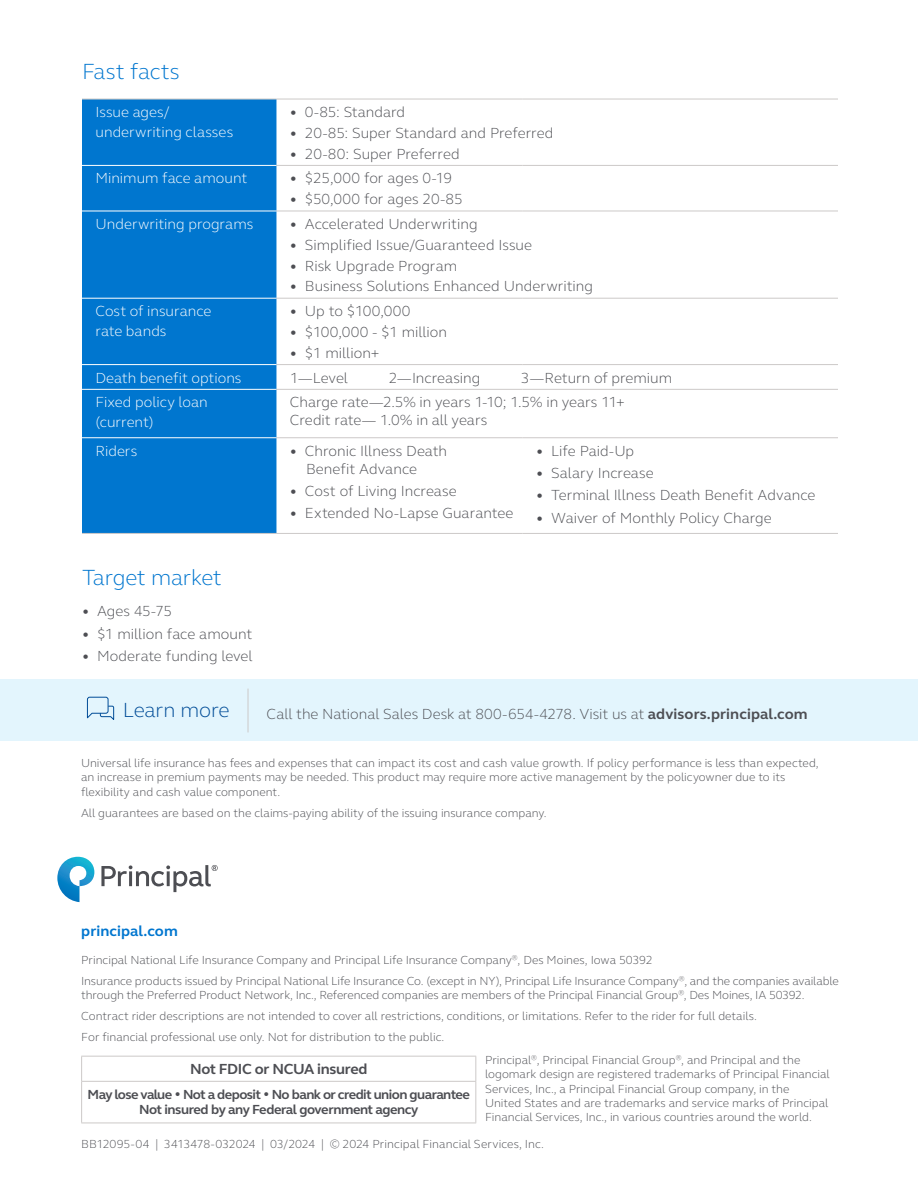
<style>
.page{position:relative;width:918px;height:1188px;background:#fff}
.page>*{position:absolute;margin:0;border:0;box-sizing:border-box;transform-origin:0 0}
.t1{font:300 22.5px "FS Elliot Pro";letter-spacing:-.005em;color:#0076cf}
.t2{font:300 21px "FS Elliot Pro";letter-spacing:-.005em;color:#004c97}
.t3{font:300 15px/18px "FS Elliot Pro";color:#4d4e53}
.t4{font:300 15px/19.5px "FS Elliot Pro";color:#fff}
.t5{font:700 15px "FS Elliot Pro";letter-spacing:-.02em;color:#4d4e53}
.t6{font:700 15px "FS Elliot Pro";letter-spacing:.005em;color:#0076cf}
.t7{font:700 13.5px/15px "FS Elliot Pro";letter-spacing:-.04em;color:#4d4e53;text-align:center}
.t8{font:300 12px/14.2px "FS Elliot Pro";letter-spacing:-.005em;color:#4d4e53}
.s1{font-weight:700}
</style>
<div class="page">
<div style="left:82px;top:100px;width:194px;height:433px;background:#0076cf"></div>
<hr style="left:82px;top:165px;width:194px;height:1px;background:#fff">
<hr style="left:82px;top:211px;width:194px;height:1px;background:#fff">
<hr style="left:82px;top:298px;width:194px;height:1px;background:#fff">
<hr style="left:82px;top:364px;width:194px;height:1px;background:#fff">
<hr style="left:82px;top:389px;width:194px;height:1px;background:#fff">
<hr style="left:82px;top:437px;width:194px;height:1px;background:#fff">
<hr style="left:276px;top:99px;width:247px;height:1px;background:#ccc9c8">
<hr style="left:523px;top:99px;width:315px;height:1px;background:#ccc9c8">
<hr style="left:276px;top:165px;width:247px;height:1px;background:#ccc9c8">
<hr style="left:523px;top:165px;width:315px;height:1px;background:#ccc9c8">
<hr style="left:276px;top:211px;width:247px;height:1px;background:#ccc9c8">
<hr style="left:523px;top:211px;width:315px;height:1px;background:#ccc9c8">
<hr style="left:276px;top:298px;width:247px;height:1px;background:#ccc9c8">
<hr style="left:523px;top:298px;width:315px;height:1px;background:#ccc9c8">
<hr style="left:276px;top:364px;width:247px;height:1px;background:#ccc9c8">
<hr style="left:523px;top:364px;width:315px;height:1px;background:#ccc9c8">
<hr style="left:276px;top:389px;width:247px;height:1px;background:#ccc9c8">
<hr style="left:523px;top:389px;width:315px;height:1px;background:#ccc9c8">
<hr style="left:276px;top:437px;width:247px;height:1px;background:#ccc9c8">
<hr style="left:523px;top:437px;width:315px;height:1px;background:#ccc9c8">
<hr style="left:276px;top:533px;width:247px;height:1px;background:#ccc9c8">
<hr style="left:523px;top:533px;width:315px;height:1px;background:#ccc9c8">
<hr style="left:82px;top:99px;width:194px;height:1px;background:#ccc9c8">
<hr style="left:82px;top:533px;width:194px;height:1px;background:#ccc9c8">
<svg style="left:57px;top:857px;width:37px;height:45px"></svg>
<svg style="left:101px;top:865px;width:117px;height:27px"></svg>
<hr style="left:81px;top:1056px;width:395px;height:1px;background:#ccc9c8">
<svg style="left:81px;top:1057px;width:1px;height:24px"></svg>
<svg style="left:475px;top:1057px;width:1px;height:24px"></svg>
<hr style="left:81px;top:1081px;width:395px;height:1px;background:#ccc9c8">
<hr style="left:81px;top:1082px;width:1px;height:41px;background:#ccc9c8">
<hr style="left:475px;top:1082px;width:1px;height:41px;background:#ccc9c8">
<hr style="left:81px;top:1123px;width:395px;height:1px;background:#ccc9c8">
<div style="left:0;top:679px;width:918px;height:62px;background:#e3f5fd"></div>
<hr style="left:248px;top:689px;width:1px;height:43px;background:#ccc9c8">
<svg style="left:87px;top:696px;width:28px;height:24px"></svg>
<h1 class="t1" style="left:82px;top:56px;width:99px">Fast facts</h1>
<p class="t4" style="left:96px;top:102px;width:139px">Issue ages/ underwriting classes</p>
<p class="t3" style="left:290px;top:102px;width:117px"><span class="s1">•</span> 0-85: Standard</p>
<p class="t3" style="left:290px;top:123px;width:265px"><span class="s1">•</span> 20-85: Super Standard and Preferred</p>
<p class="t3" style="left:290px;top:144px;width:171px"><span class="s1">•</span> 20-80: Super Preferred</p>
<p class="t4" style="left:96px;top:168px;width:153px">Minimum face amount</p>
<p class="t3" style="left:290px;top:169px;width:164px"><span class="s1">•</span> $25,000 for ages 0-19</p>
<p class="t3" style="left:290px;top:190px;width:174px"><span class="s1">•</span> $50,000 for ages 20-85</p>
<p class="t4" style="left:96px;top:214px;width:159px">Underwriting programs</p>
<p class="t3" style="left:290px;top:214px;width:189px"><span class="s1">•</span> Accelerated Underwriting</p>
<p class="t3" style="left:290px;top:235px;width:244px"><span class="s1">•</span> Simplified Issue/Guaranteed Issue</p>
<p class="t3" style="left:290px;top:256px;width:169px"><span class="s1">•</span> Risk Upgrade Program</p>
<p class="t3" style="left:290px;top:277px;width:305px"><span class="s1">•</span> Business Solutions Enhanced Underwriting</p>
<p class="t4" style="left:96px;top:301px;width:117px">Cost of insurance rate bands</p>
<p class="t3" style="left:290px;top:302px;width:122px"><span class="s1">•</span> Up to $100,000</p>
<p class="t3" style="left:290px;top:322px;width:159px"><span class="s1">•</span> $100,000 - $1 million</p>
<p class="t3" style="left:290px;top:343px;width:91px"><span class="s1">•</span> $1 million+</p>
<p class="t4" style="left:96px;top:367px;width:148px">Death benefit options</p>
<p class="t3" style="left:290px;top:368px;width:60px">1—Level</p>
<p class="t3" style="left:389px;top:368px;width:93px">2—Increasing</p>
<p class="t3" style="left:521px;top:368px;width:153px">3—Return of premium</p>
<p class="t4" style="left:96px;top:392px;width:114px">Fixed policy loan (current)</p>
<p class="t3" style="left:290px;top:393px;width:336px">Charge rate—2.5% in years 1-10; 1.5% in years 11+<br>Credit rate— 1.0% in all years</p>
<p class="t4" style="left:96px;top:440px;width:43px">Riders</p>
<p class="t3" style="left:306px;top:441px;width:142px;text-indent:-16px"><span class="s1">•</span> Chronic Illness Death<br>Benefit Advance</p>
<p class="t3" style="left:290px;top:482px;width:168px"><span class="s1">•</span> Cost of Living Increase</p>
<p class="t3" style="left:290px;top:504px;width:225px"><span class="s1">•</span> Extended No-Lapse Guarantee</p>
<p class="t3" style="left:536px;top:441px;width:100px"><span class="s1">•</span> Life Paid-Up</p>
<p class="t3" style="left:536px;top:464px;width:119px"><span class="s1">•</span> Salary Increase</p>
<p class="t3" style="left:536px;top:486px;width:281px"><span class="s1">•</span> Terminal Illness Death Benefit Advance</p>
<p class="t3" style="left:536px;top:508px;width:237px"><span class="s1">•</span> Waiver of Monthly Policy Charge</p>
<h1 class="t1" style="left:82px;top:562px;width:141px">Target market</h1>
<p class="t3" style="left:82px;top:602px;width:92px"><span class="s1">•</span> Ages 45-75</p>
<p class="t3" style="left:82px;top:624px;width:172px"><span class="s1">•</span> $1 million face amount</p>
<p class="t3" style="left:82px;top:647px;width:172px"><span class="s1">•</span> Moderate funding level</p>
<h2 class="t2" style="left:123px;top:696px;width:108px">Learn more</h2>
<p class="t3" style="left:267px;top:704px;width:543px">Call the National Sales Desk at 800-654-4278. Visit us at <span class="s1">advisors.principal.com</span></p>
<p class="t8" style="left:81px;top:756px;width:739px">Universal life insurance has fees and expenses that can impact its cost and cash value growth. If policy performance is less than expected, an increase in premium payments may be needed. This product may require more active management by the policyowner due to its flexibility and cash value component.</p>
<p class="t8" style="left:81px;top:805px;width:467px">All guarantees are based on the claims-paying ability of the issuing insurance company.</p>
<p class="t6" style="left:81px;top:921px;width:98px">principal.com</p>
<p class="t8" style="left:81px;top:949px;width:759px;line-height:21px">Principal National Life Insurance Company and Principal Life Insurance Company<sup>®</sup>, Des Moines, Iowa 50392<br>Insurance products issued by Principal National Life Insurance Co. (except in NY), Principal Life Insurance Company<sup>®</sup>, and the companies available</p>
<p class="t8" style="left:81px;top:984px;width:725px;line-height:21px">through the Preferred Product Network, Inc., Referenced companies are members of the Principal Financial Group<sup>®</sup>, Des Moines, IA 50392.<br>Contract rider descriptions are not intended to cover all restrictions, conditions, or limitations. Refer to the rider for full details.<br>For financial professional use only. Not for distribution to the public.</p>
<p class="t8" style="left:485px;top:1052px;width:346px">Principal<sup>®</sup>, Principal Financial Group<sup>®</sup>, and Principal and the logomark design are registered trademarks of Principal Financial Services, Inc., a Principal Financial Group company, in the<br>United States and are trademarks and service marks of Principal Financial Services, Inc., in various countries around the world.</p>
<p class="t8" style="left:81px;top:1136px;width:464px">BB12095-04 | 3413478-032024 | 03/2024 | © 2024 Principal Financial Services, Inc.</p>
<p class="t5" style="left:190px;top:1059px;width:179px">Not FDIC or NCUA insured</p>
<p class="t7" style="left:88px;top:1087px;width:384px">May lose value • Not a deposit • No bank or credit union guarantee<br>Not insured by any Federal government agency</p>
</div>
